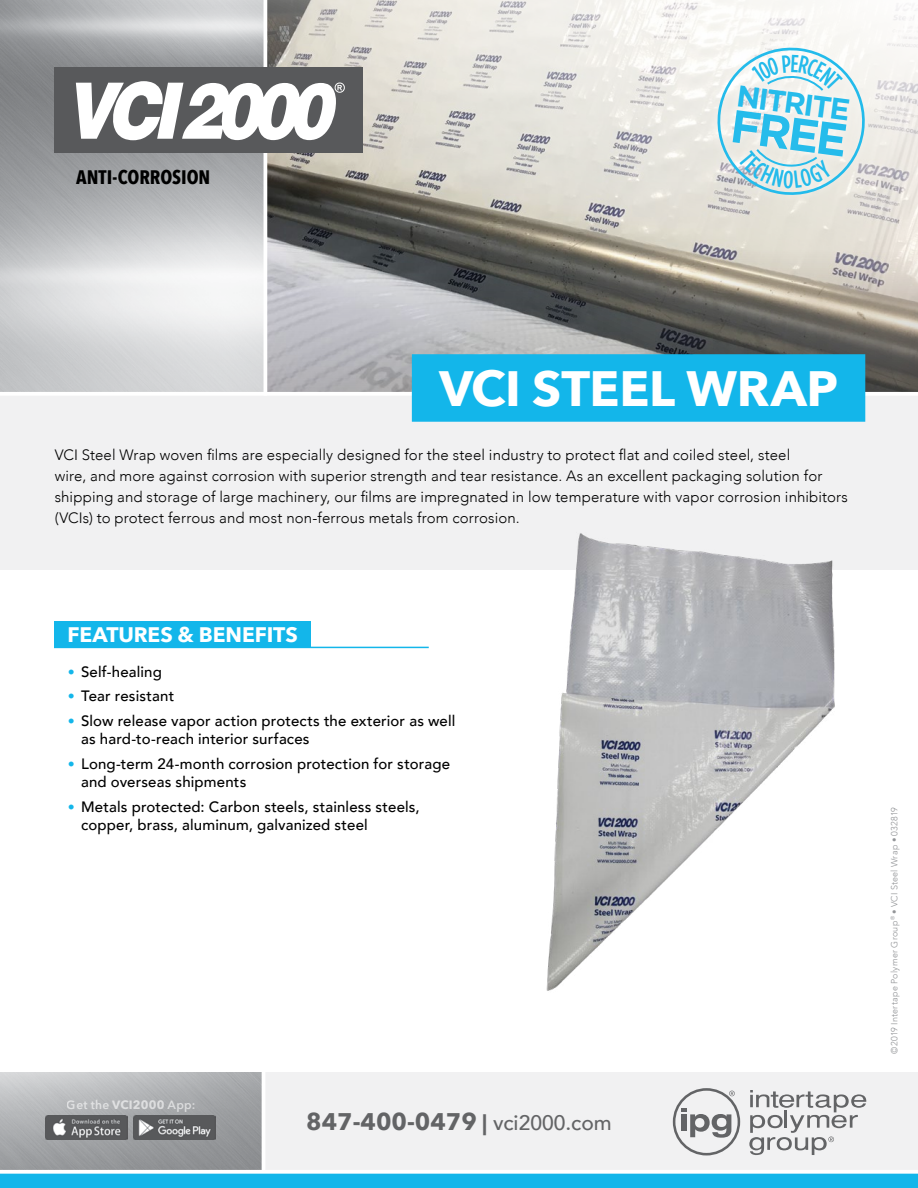
<style>
.page{position:relative;width:918px;height:1188px;background:#fff}
.page>*{position:absolute;margin:0;border:0;box-sizing:border-box;transform-origin:0 0}
.t1{font:700 49.5px "Avenir Next";letter-spacing:-.005em;color:#fff}
.t2{font:700 24px "Avenir Next";color:#636466}
.t3{font:700 21px "Avenir Next";letter-spacing:-.005em;color:#fff}
.t4{font:700 19.5px "Avenir Next Condensed";color:#000}
.t5{font:300 15px/21px "Avenir";letter-spacing:.01em;color:#000}
.t6{font:500 15px/18px "Avenir";letter-spacing:.01em;color:#000}
.t7{font:600 12px "Avenir Next";letter-spacing:.025em;color:#fff}
.t8{font:300 9px "Avenir";letter-spacing:.025em;color:#939598}
.s1{font-family:"DIN Pro";color:#13b6ea}
.s2{font-weight:700}
.s3{font-size:21px}
.s4{font-family:"Avenir";font-weight:500;font-size:21px}
</style>
<div class="page">
<img style="left:0;top:0;width:264px;height:392px">
<svg style="left:267px;top:0;width:651px;height:247px;background:#cbc9c2"></svg>
<div style="left:0;top:396px;width:918px;height:174px;background:#f1f1f2"></div>
<svg style="left:267px;top:247px;width:651px;height:145px;background:#91908d"></svg>
<div style="left:54px;top:621px;width:256px;height:27px;background:#13b6ea"></div>
<hr style="left:54px;top:647px;width:375px;height:1px;background:#13b6ea">
<div style="left:412px;top:354px;width:453px;height:68px;background:#13b6ea"></div>
<svg style="left:694px;top:23px;width:211px;height:191px"></svg>
<div style="left:54px;top:68px;width:309px;height:85px;background:#58595b"></div>
<svg style="left:76px;top:81px;width:269px;height:59px"></svg>
<img style="left:546px;top:533px;width:289px;height:458px">
<img style="left:0;top:1072px;width:262px;height:96px">
<div style="left:264px;top:1072px;width:654px;height:98px;background:#f1f1f2"></div>
<hr style="left:262px;top:1070px;width:3px;height:104px;background:#fff">
<svg style="left:0;top:1168px;width:918px;height:20px"></svg>
<svg style="left:749px;top:1090px;width:117px;height:65px"></svg>
<svg style="left:673px;top:1088px;width:67px;height:67px"></svg>
<img style="left:45px;top:1115px;width:83px;height:24px">
<img style="left:133px;top:1115px;width:83px;height:24px">
<h3 class="t4" style="left:76px;top:165px;width:136px">ANTI-CORROSION</h3>
<h1 class="t1" style="left:439px;top:346px;width:400px">VCI STEEL WRAP</h1>
<p class="t5" style="left:55px;top:444px;width:795px">VCI Steel Wrap woven films are especially designed for the steel industry to protect flat and coiled steel, steel<br>wire, and more against corrosion with superior strength and tear resistance. As an excellent packaging solution for shipping and storage of large machinery, our films are impregnated in low temperature with vapor corrosion inhibitors (VCIs) to protect ferrous and most non-ferrous metals from corrosion.</p>
<h3 class="t3" style="left:68px;top:617px;width:232px">FEATURES &amp; BENEFITS</h3>
<p class="t6" style="left:68px;top:662px;width:96px"><span class="s1">•</span> Self-healing</p>
<p class="t6" style="left:68px;top:686px;width:108px"><span class="s1">•</span> Tear resistant</p>
<p class="t6" style="left:81px;top:711px;width:376px;text-indent:-14px"><span class="s1">•</span> Slow release vapor action protects the exterior as well as hard-to-reach interior surfaces</p>
<p class="t6" style="left:81px;top:754px;width:371px;text-indent:-14px"><span class="s1">•</span> Long-term 24-month corrosion protection for storage and overseas shipments</p>
<p class="t6" style="left:81px;top:797px;width:340px;text-indent:-14px"><span class="s1">•</span> Metals protected: Carbon steels, stainless steels, copper, brass, aluminum, galvanized steel</p>
<p class="t8" style="left:889px;top:1054px;width:248px;rotate:-90deg">©2019 Intertape Polymer Group<sup>®</sup> • VCI Steel Wrap • 032819</p>
<p class="t7" style="left:67px;top:1094px;width:130px">Get the <span class="s2">VCI2000</span> App:</p>
<h2 class="t2" style="left:306px;top:1101px;width:307px">847-400-0479 <span class="s3">|</span> <span class="s4">vci2000.com</span></h2>
</div>
